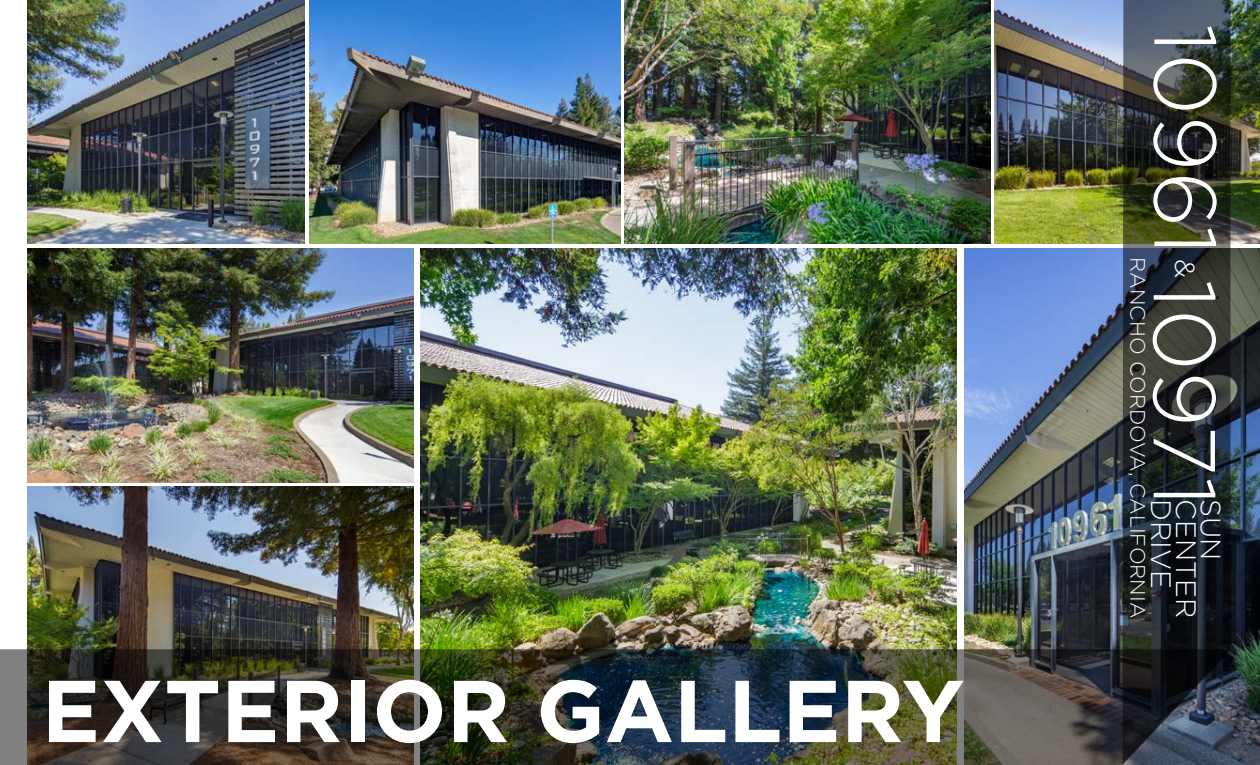
<style>
.page{position:relative;width:1260px;height:765px;background:#fff}
.page>*{position:absolute;margin:0;border:0;box-sizing:border-box;transform-origin:0 0}
.t1{font:700 87.5px "Gotham";color:#fff}
.t2{font:300 87.5px "Gotham";color:#fff}
.t3{font:300 28px "Gotham";color:#fff}
.t4{font:300 27.5px "Gotham";color:#fff}
.t5{font:300 20.88px "Gotham";color:#fff}
</style>
<div class="page">
<img style="left:27px;top:0;width:277px;height:244px">
<img style="left:27px;top:249px;width:386px;height:234px">
<img style="left:27px;top:487px;width:386px;height:162px">
<img style="left:965px;top:249px;width:295px;height:516px">
<img style="left:421px;top:249px;width:536px;height:400px">
<img style="left:309px;top:0;width:312px;height:244px">
<img style="left:625px;top:0;width:365px;height:244px">
<img style="left:994px;top:0;width:266px;height:244px">
<img style="left:0;top:649px;width:1123px;height:116px">
<svg style="left:1123px;top:0;width:108px;height:765px;background:#2a3031"></svg>
<h1 class="t1" style="left:42px;top:653px;width:924px">EXTERIOR GALLERY</h1>
<h1 class="t2" style="left:1240px;top:24px;width:484px;rotate:90deg">10961 10971</h1>
<p class="t5" style="left:1151px;top:257px;width:362px;rotate:90deg">RANCHO CORDOVA, CALIFORNIA</p>
<h3 class="t4" style="left:1202px;top:259px;width:21px;rotate:90deg">&amp;</h3>
<h2 class="t3" style="left:1179px;top:499px;width:91px;rotate:90deg">DRIVE</h2>
<h2 class="t3" style="left:1204px;top:499px;width:120px;rotate:90deg">CENTER</h2>
<h2 class="t3" style="left:1228px;top:499px;width:63px;rotate:90deg">SUN</h2>
</div>
